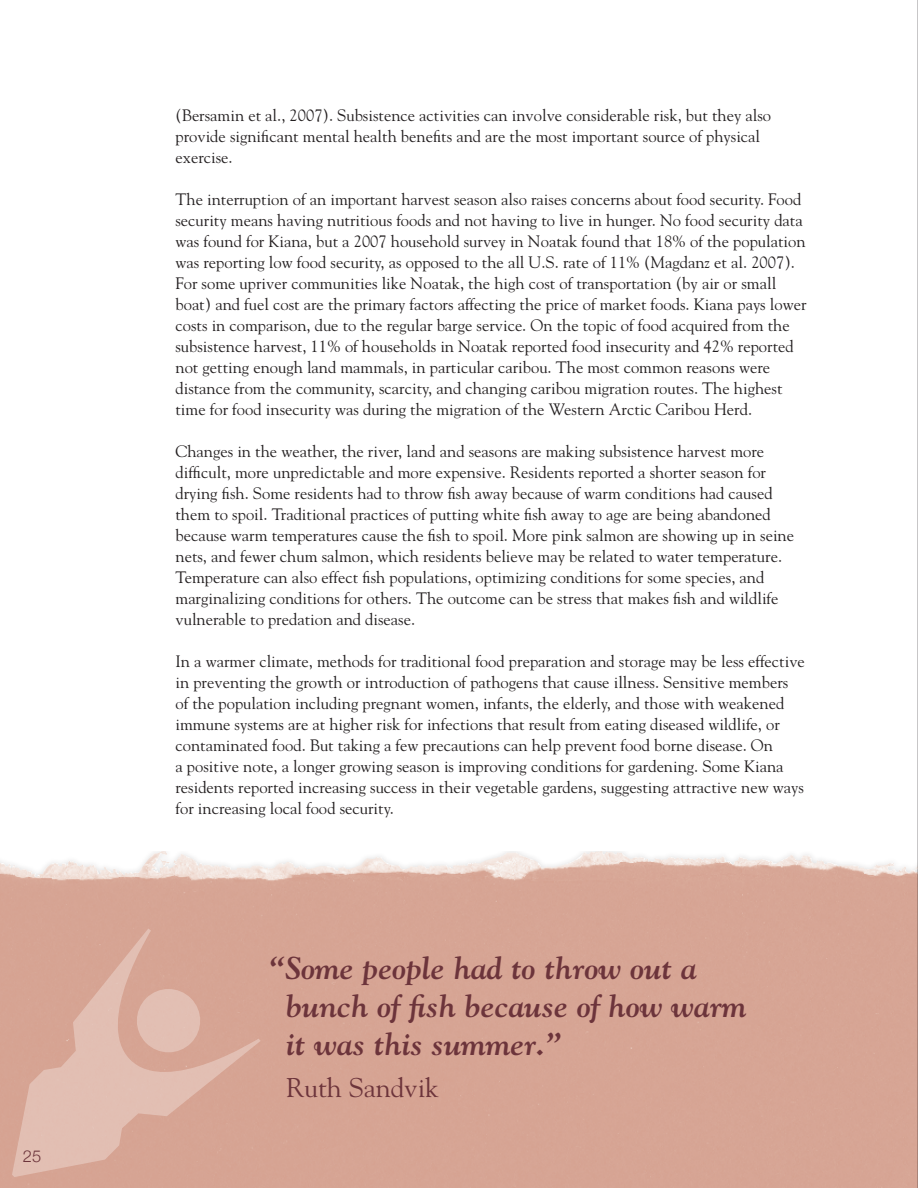
<style>
.page{position:relative;width:918px;height:1188px;background:#fff}
.page>*{position:absolute;margin:0;border:0;box-sizing:border-box;transform-origin:0 0}
.t1{font:italic 700 31.5px/37.8px "Goudy";color:#6c343b}
.t2{font:27px "Goudy";color:#6c343b}
.t3{font:16.5px/21px "Goudy";color:#231f20}
.t4{font:300 16.5px "Helvetica Neue";color:#6c343b}
</style>
<div class="page">
<img style="left:0;top:851px;width:917px;height:337px">
<svg style="left:12px;top:928px;width:249px;height:249px;background:#d9ac9d"></svg>
<svg style="left:134px;top:986px;width:69px;height:69px;background:#ddb5a8"></svg>
<hr style="left:917px;top:0;width:1px;height:1188px;background:#231f20">
<p class="t4" style="left:23px;top:1146px;width:20px">25</p>
<p class="t3" style="left:176px;top:104px;width:597px">(Bersamin et al., 2007). Subsistence activities can involve considerable risk, but they also provide significant mental health benefits and are the most important source of physical exercise.</p>
<p class="t3" style="left:176px;top:188px;width:633px">The interruption of an important harvest season also raises concerns about food security. Food security means having nutritious foods and not having to live in hunger. No food security data was found for Kiana, but a 2007 household survey in Noatak found that 18% of the population was reporting low food security, as opposed to the all U.S. rate of 11% (Magdanz et al. 2007).<br>For some upriver communities like Noatak, the high cost of transportation (by air or small boat) and fuel cost are the primary factors affecting the price of market foods. Kiana pays lower costs in comparison, due to the regular barge service. On the topic of food acquired from the subsistence harvest, 11% of households in Noatak reported food insecurity and 42% reported not getting enough land mammals, in particular caribou. The most common reasons were distance from the community, scarcity, and changing caribou migration routes. The highest time for food insecurity was during the migration of the Western Arctic Caribou Herd.</p>
<p class="t3" style="left:176px;top:440px;width:620px">Changes in the weather, the river, land and seasons are making subsistence harvest more difficult, more unpredictable and more expensive. Residents reported a shorter season for drying fish. Some residents had to throw fish away because of warm conditions had caused them to spoil. Traditional practices of putting white fish away to age are being abandoned because warm temperatures cause the fish to spoil. More pink salmon are showing up in seine nets, and fewer chum salmon, which residents believe may be related to water temperature.<br>Temperature can also effect fish populations, optimizing conditions for some species, and marginalizing conditions for others. The outcome can be stress that makes fish and wildlife vulnerable to predation and disease.</p>
<p class="t3" style="left:176px;top:650px;width:631px">In a warmer climate, methods for traditional food preparation and storage may be less effective in preventing the growth or introduction of pathogens that cause illness. Sensitive members of the population including pregnant women, infants, the elderly, and those with weakened immune systems are at higher risk for infections that result from eating diseased wildlife, or contaminated food. But taking a few precautions can help prevent food borne disease. On<br>a positive note, a longer growing season is improving conditions for gardening. Some Kiana residents reported increasing success in their vegetable gardens, suggesting attractive new ways for increasing local food security.</p>
<h1 class="t1" style="left:287px;top:949px;width:462px;text-indent:-17px">“Some people had to throw out a bunch of fish because of how warm it was this summer.”</h1>
<h2 class="t2" style="left:286px;top:1071px;width:154px">Ruth Sandvik</h2>
</div>
